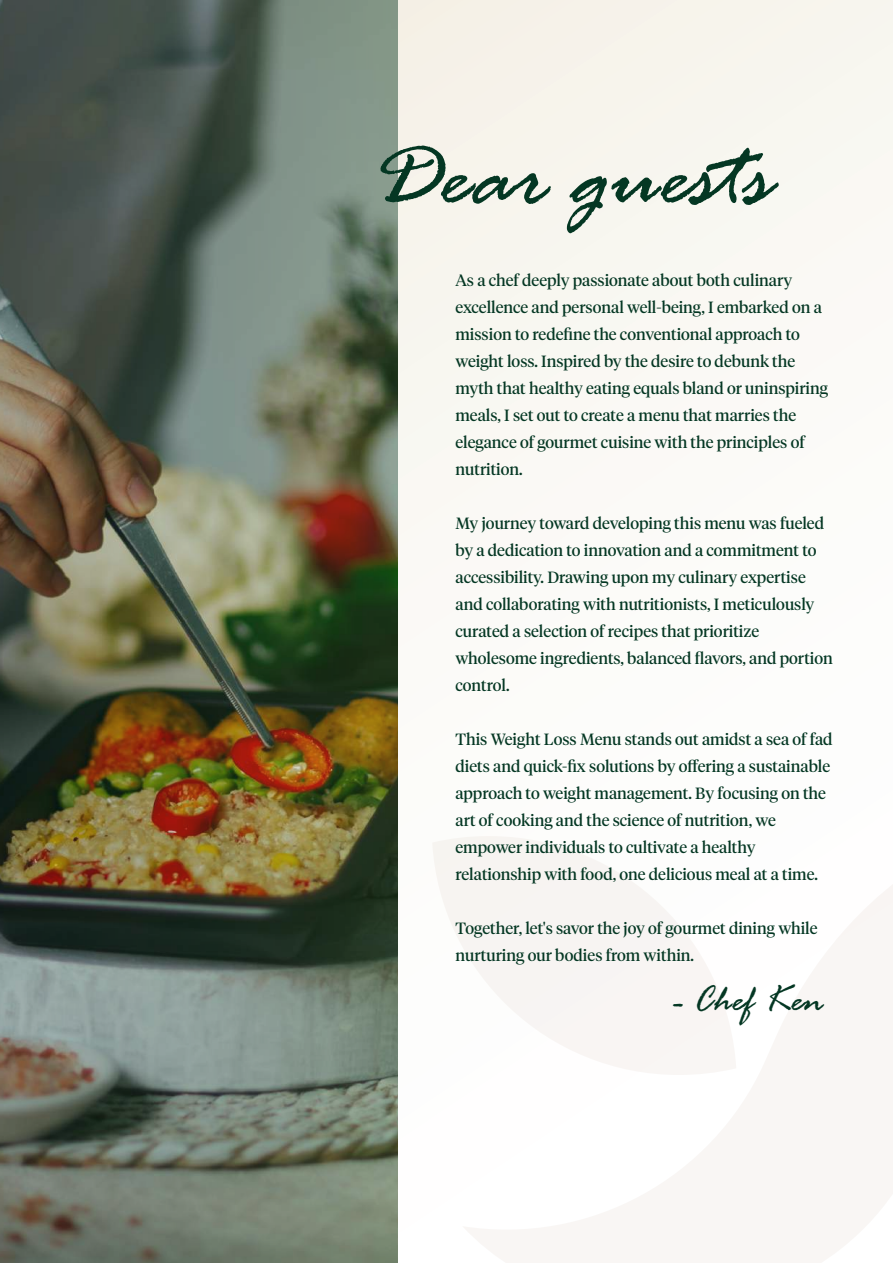
<style>
.page{position:relative;width:893px;height:1263px;background:#fff}
.page>*{position:absolute;margin:0;border:0;box-sizing:border-box;transform-origin:0 0}
.t1{font:italic 99.3px "Rage";color:#043723}
.t2{font:italic 39.45px "Rage";color:#043723}
.t3{font:16.2px/27px "Tiempos Headline";color:#043723}
</style>
<div class="page">
<div style="left:0;top:0;width:892px;height:1263px;background:#faf9f5"></div>
<img style="left:0;top:0;width:398px;height:1263px">
<h1 class="t1" style="left:371px;top:123px;width:402px">Dear guests</h1>
<p class="t3" style="left:455px;top:265px;width:374px">As a chef deeply passionate about both culinary excellence and personal well-being, I embarked on a mission to redefine the conventional approach to weight loss. Inspired by the desire to debunk the myth that healthy eating equals bland or uninspiring meals, I set out to create a menu that marries the elegance of gourmet cuisine with the principles of nutrition.</p>
<p class="t3" style="left:455px;top:508px;width:379px">My journey toward developing this menu was fueled by a dedication to innovation and a commitment to accessibility. Drawing upon my culinary expertise and collaborating with nutritionists, I meticulously curated a selection of recipes that prioritize wholesome ingredients, balanced flavors, and portion control.</p>
<p class="t3" style="left:455px;top:725px;width:379px">This Weight Loss Menu stands out amidst a sea of fad diets and quick-fix solutions by offering a sustainable approach to weight management. By focusing on the art of cooking and the science of nutrition, we empower individuals to cultivate a healthy relationship with food, one delicious meal at a time.</p>
<p class="t3" style="left:455px;top:914px;width:364px">Together, let's savor the joy of gourmet dining while nurturing our bodies from within.</p>
<h2 class="t2" style="left:674px;top:979px;width:152px">- Chef Ken</h2>
</div>
